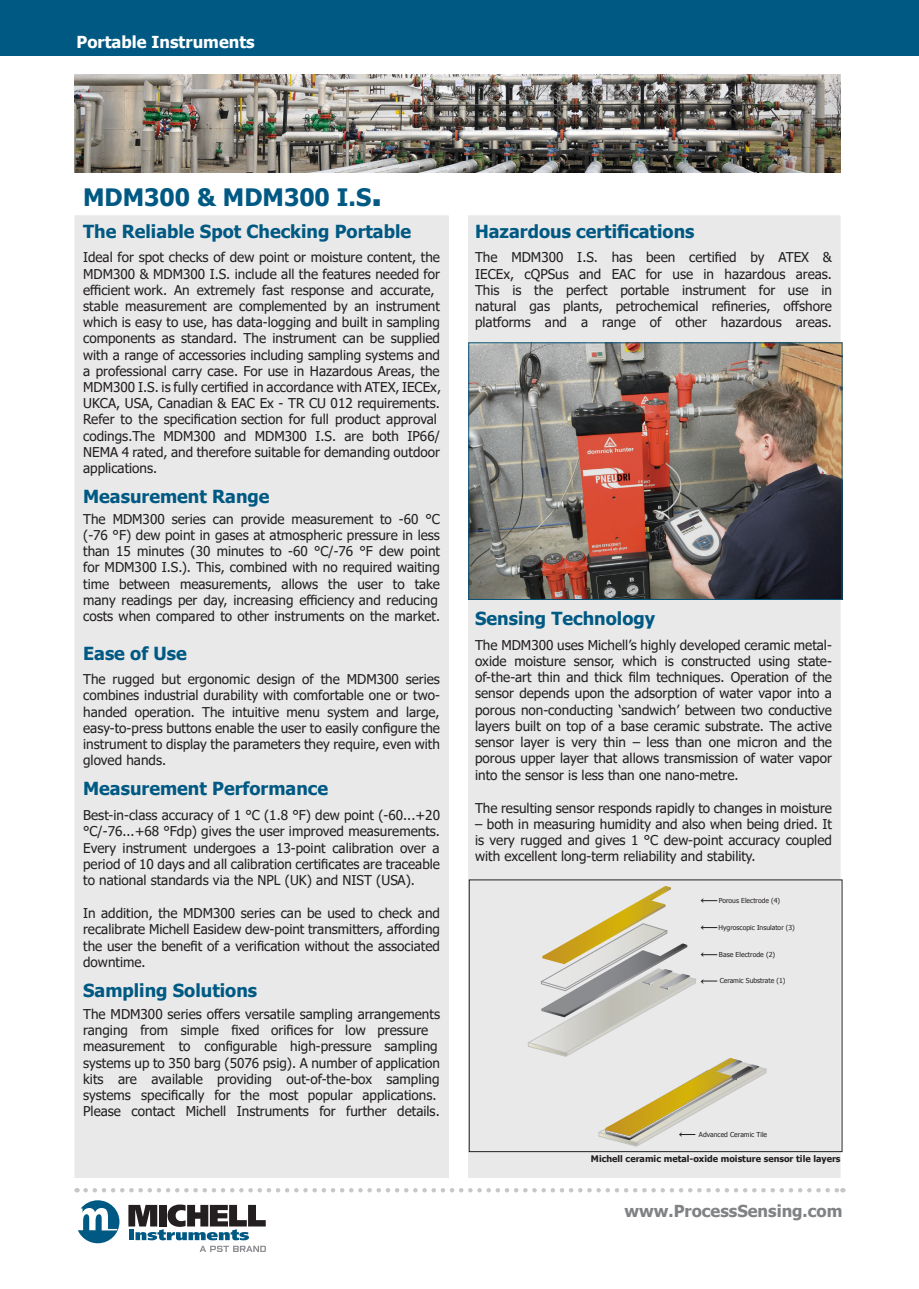
<style>
.page{position:relative;width:919px;height:1289px;background:#fff}
.page>*{position:absolute;margin:0;border:0;box-sizing:border-box;transform-origin:0 0}
.Heading_2{font:700 24px "Tahoma";color:#005983}
.Body_text{font:700 18px "Tahoma";color:#005983}
.Heading_3{font:700 18px "Tahoma";color:#005983}
.t1{font:700 16.5px "Tahoma";color:#808285}
.t2{font:700 16.5px "Tahoma";color:#fff}
.Body_text-2{font:13.5px/16.2px "Tahoma";color:#231f20;text-align:justify}
.t3{font:700 9px "Tahoma";color:#231f20}
.t4{font:6.75px "Tahoma";color:#231f20}
.s1{font-size:36px}
</style>
<div class="page">
<div style="left:905px;top:0;width:13px;height:56px;background:#005983"></div>
<div style="left:0;top:0;width:906px;height:56px;background:#005983"></div>
<svg style="left:86px;top:1188px;width:757px;height:4px"></svg>
<svg style="left:78px;top:1200px;width:41px;height:43px"></svg>
<svg style="left:128px;top:1204px;width:138px;height:47px"></svg>
<div style="left:75px;top:216px;width:373px;height:961px;background:#e9e9e9"></div>
<svg style="left:470px;top:217px;width:368px;height:958px;background:#c6c0be"></svg>
<img style="left:75px;top:75px;width:765px;height:97px">
<svg style="left:528px;top:885px;width:238px;height:261px;background:#dcd9ce"></svg>
<p class="t2" style="left:77px;top:30px;width:180px">Portable Instruments</p>
<p class="Heading_2" style="left:83px;top:180px;width:301px">MDM300 &amp; MDM300 I.S<span class="s1">.</span></p>
<p class="Body_text" style="left:83px;top:218px;width:329px">The Reliable Spot Checking Portable</p>
<p class="Body_text-2" style="left:83px;top:250px;width:359px;text-align:left">Ideal for spot checks of dew point or moisture content, the MDM300 &amp; MDM300 I.S. include all the features needed for efficient work. An extremely fast response and accurate, stable measurement are complemented by an instrument which is easy to use, has data-logging and built in sampling components as standard. The instrument can be supplied with a range of accessories including sampling systems and a professional carry case. For use in Hazardous Areas, the MDM300 I.S. is fully certified in accordance with ATEX, IECEx, UKCA, USA, Canadian &amp; EAC Ex - TR CU 012 requirements.<br>Refer to the specification section for full product approval codings.The MDM300 and MDM300 I.S. are both IP66/ NEMA 4 rated, and therefore suitable for demanding outdoor applications.</p>
<p class="Body_text" style="left:83px;top:484px;width:188px">Measurement Range</p>
<p class="Body_text-2" style="left:83px;top:511px;width:358px;text-align:left">The MDM300 series can provide measurement to -60 °C (-76 °F) dew point in gases at atmospheric pressure in less than 15 minutes (30 minutes to -60 °C/-76 °F dew point for MDM300 I.S.). This, combined with no required waiting time between measurements, allows the user to take many readings per day, increasing efficiency and reducing costs when compared to other instruments on the market.</p>
<p class="Body_text" style="left:83px;top:640px;width:105px">Ease of Use</p>
<p class="Body_text-2" style="left:83px;top:672px;width:358px">The rugged but ergonomic design of the MDM300 series combines industrial durability with comfortable one or two&shy;handed operation. The intuitive menu system and large, easy-to-press buttons enable the user to easily configure the instrument to display the parameters they require, even with gloved hands.</p>
<p class="Body_text" style="left:83px;top:776px;width:246px">Measurement Performance</p>
<p class="Body_text-2" style="left:83px;top:807px;width:358px">Best-in-class accuracy of 1 °C (1.8 °F) dew point (-60...+20 °C/-76...+68 °Fdp) gives the user improved measurements.<br>Every instrument undergoes a 13-point calibration over a period of 10 days and all calibration certificates are traceable to national standards via the NPL (UK) and NIST (USA).</p>
<p class="Body_text-2" style="left:83px;top:906px;width:358px">In addition, the MDM300 series can be used to check and recalibrate Michell Easidew dew-point transmitters, affording the user the benefit of a verification without the associated downtime.</p>
<p class="Body_text" style="left:83px;top:977px;width:175px">Sampling Solutions</p>
<p class="Body_text-2" style="left:83px;top:1006px;width:358px;text-align:left">The MDM300 series offers versatile sampling arrangements ranging from simple fixed orifices for low pressure measurement to configurable high-pressure sampling systems up to 350 barg (5076 psig). A number of application kits are available providing out-of-the-box sampling systems specifically for the most popular applications.<br>Please contact Michell Instruments for further details.</p>
<p class="Heading_3" style="left:475px;top:218px;width:221px">Hazardous certifications</p>
<p class="Body_text-2" style="left:475px;top:250px;width:358px">The MDM300 I.S. has been certified by ATEX &amp; IECEx, cQPSus and EAC for use in hazardous areas.<br>This is the perfect portable instrument for use in natural gas plants, petrochemical refineries, offshore platforms and a range of other hazardous areas.</p>
<p class="Heading_3" style="left:475px;top:606px;width:181px">Sensing Technology</p>
<p class="Body_text-2" style="left:475px;top:637px;width:358px">The MDM300 uses Michell’s highly developed ceramic metal&shy;oxide moisture sensor, which is constructed using state&shy;of-the-art thin and thick film techniques. Operation of the sensor depends upon the adsorption of water vapor into a porous non-conducting ‘sandwich’ between two conductive layers built on top of a base ceramic substrate. The active sensor layer is very thin – less than one micron and the porous upper layer that allows transmission of water vapor into the sensor is less than one nano-metre.</p>
<p class="Body_text-2" style="left:475px;top:800px;width:358px">The resulting sensor responds rapidly to changes in moisture</p>
<p class="Body_text-2" style="left:475px;top:816px;width:358px">– both in measuring humidity and also when being dried. It is very rugged and gives 1 °C dew-point accuracy coupled with excellent long-term reliability and stability.</p>
<p class="t4" style="left:718px;top:896px;width:63px">Porous Electrode (4)</p>
<p class="t4" style="left:718px;top:923px;width:78px">Hygroscopic Insulator (3)</p>
<p class="t4" style="left:718px;top:950px;width:58px">Base Electrode (2)</p>
<p class="t4" style="left:719px;top:976px;width:67px">Ceramic Substrate (1)</p>
<p class="t4" style="left:698px;top:1129px;width:70px">Advanced Ceramic Tile</p>
<p class="t3" style="left:591px;top:1152px;width:251px">Michell ceramic metal-oxide moisture sensor tile layers</p>
<p class="t1" style="left:624px;top:1198px;width:219px">www.ProcessSensing.com</p>
</div>
